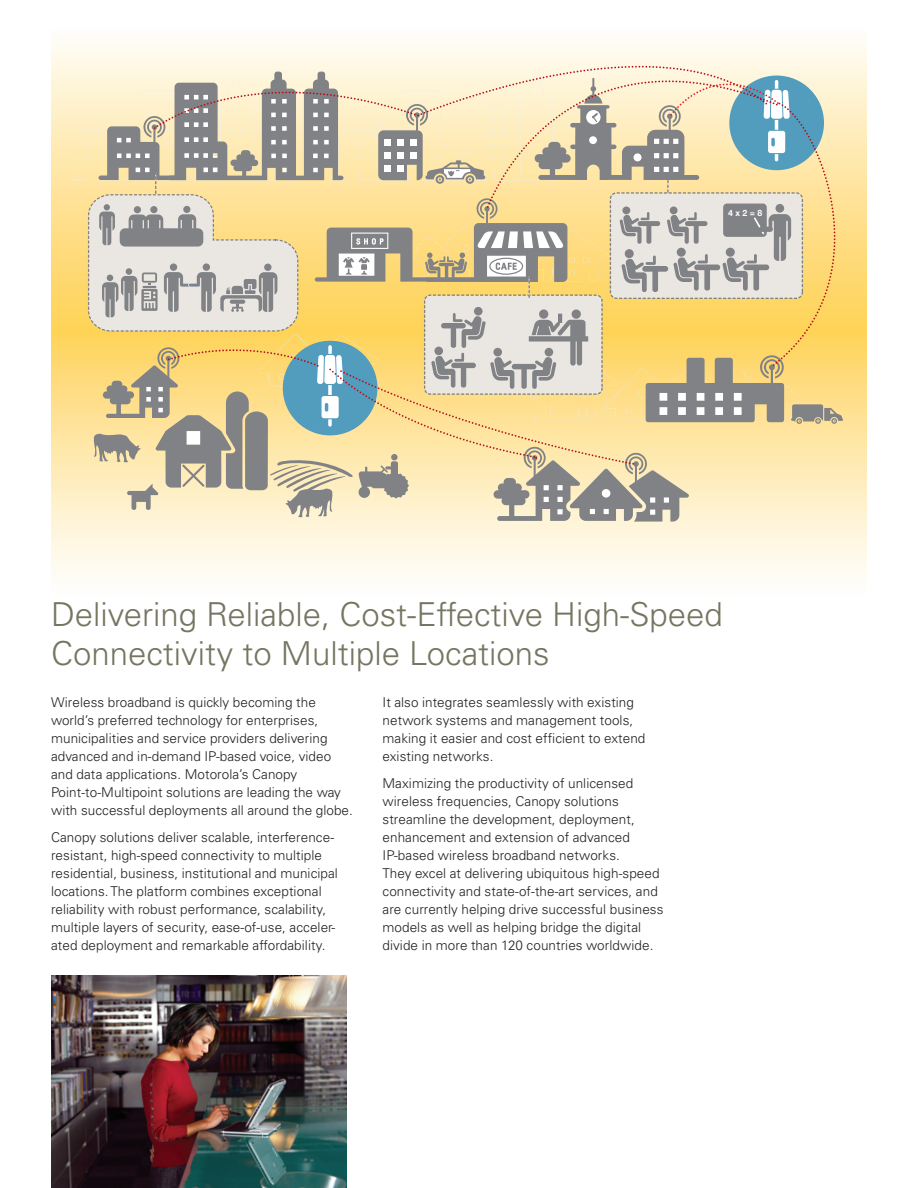
<style>
.page{position:relative;width:918px;height:1188px;background:#fff}
.page>*{position:absolute;margin:0;border:0;box-sizing:border-box;transform-origin:0 0}
.Brochure_subtitle{font:300 33px/39px "Univers";color:#767561}
.E_text1a_U45_9_12__p{font:300 13.5px/18px "Univers";letter-spacing:.005em;color:#231f20}
.t1{font:700 8.7px "Helvetica Neue";color:#fff}
</style>
<div class="page">
<svg style="left:51px;top:42px;width:816px;height:532px"></svg>
<svg style="left:69px;top:66px;width:774px;height:456px;background:#dccea6"></svg>
<img style="left:51px;top:975px;width:295px;height:213px">
<p class="t1" style="left:728px;top:208px;width:36px">4 x 2 = 8</p>
<p class="Brochure_subtitle" style="left:51px;top:595px;width:673px">Delivering Reliable, Cost-Effective High-Speed<br>Connectivity to Multiple Locations</p>
<p class="E_text1a_U45_9_12__p" style="left:51px;top:694px;width:303px">Wireless broadband is quickly becoming the world’s preferred technology for enterprises, municipalities and service providers delivering advanced and in-demand IP-based voice, video and data applications. Motorola’s Canopy Point-to-Multipoint solutions are leading the way with successful deployments all around the globe.</p>
<p class="E_text1a_U45_9_12__p" style="left:51px;top:829px;width:288px">Canopy solutions deliver scalable, interference&shy;resistant, high-speed connectivity to multiple residential, business, institutional and municipal locations. The platform combines exceptional reliability with robust performance, scalability, multiple layers of security, ease-of-use, acceler&shy;ated deployment and remarkable affordability.</p>
<p class="E_text1a_U45_9_12__p" style="left:383px;top:694px;width:264px">It also integrates seamlessly with existing network systems and management tools, making it easier and cost efficient to extend existing networks.</p>
<p class="E_text1a_U45_9_12__p" style="left:383px;top:775px;width:283px">Maximizing the productivity of unlicensed wireless frequencies, Canopy solutions streamline the development, deployment, enhancement and extension of advanced IP-based wireless broadband networks.<br>They excel at delivering ubiquitous high-speed connectivity and state-of-the-art services, and are currently helping drive successful business models as well as helping bridge the digital divide in more than 120 countries worldwide.</p>
</div>
